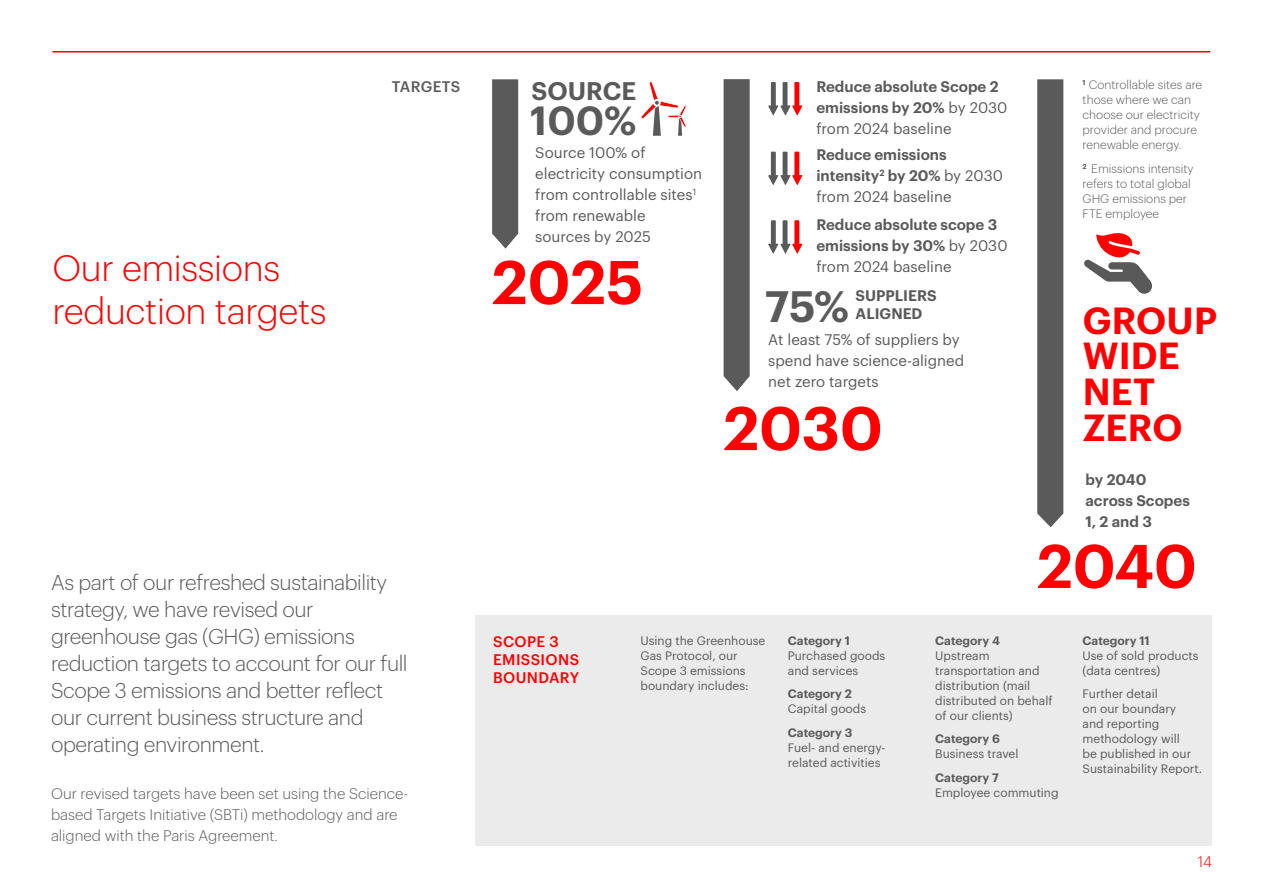
<style>
.page{position:relative;width:1263px;height:893px;background:#fff}
.page>*{position:absolute;margin:0;border:0;box-sizing:border-box;transform-origin:0 0}
.t1{font:600 60.15px "Graphik";letter-spacing:-.005em;color:#f00}
.t2{font:600 43.05px "Graphik";color:#5a5a5a}
.t3{font:600 39.75px "Graphik";color:#5a5a5a}
.t4{font:600 36.9px/35.7px "Graphik";letter-spacing:.005em;color:#f00}
.t5{font:300 36px/43.2px "Graphik";letter-spacing:-.01em;color:#f00}
.t6{font:600 24.9px "Graphik";color:#5a5a5a}
.t7{font:300 21px/27px "Graphik";letter-spacing:-.02em;color:#5a5a5a}
.t8{font:600 15px/21px "Graphik";color:#5a5a5a}
.t9{font:15px/21px "Graphik";color:#5a5a5a}
.t10{font:300 15px/21px "Graphik";color:#5a5a5a}
.t11{font:500 15px/18px "Graphik";letter-spacing:.025em;color:#f00}
.t12{font:500 15px "Graphik";letter-spacing:.02em;color:#5a5a5a}
.t13{font:300 15px "Graphik";color:#f00}
.t14{font:12px/15px "Graphik";color:#5a5a5a}
.t15{font:300 12px/15px "Graphik";color:#5a5a5a}
.t16{font:600 12px "Graphik";color:#5a5a5a}
.s1{font-weight:400}
</style>
<div class="page">
<div style="left:724px;top:79px;width:26px;height:312px;background:#5a5a5a"></div>
<div style="left:771px;top:82px;width:5px;height:25px;background:#5a5a5a"></div>
<hr style="left:783px;top:82px;width:4px;height:25px;background:#5a5a5a">
<svg style="left:768px;top:105px;width:34px;height:10px"></svg>
<div style="left:794px;top:82px;width:5px;height:25px;background:#f00"></div>
<div style="left:771px;top:152px;width:5px;height:25px;background:#5a5a5a"></div>
<hr style="left:783px;top:152px;width:4px;height:25px;background:#5a5a5a">
<svg style="left:768px;top:175px;width:34px;height:10px"></svg>
<div style="left:794px;top:152px;width:5px;height:25px;background:#f00"></div>
<div style="left:771px;top:220px;width:5px;height:26px;background:#5a5a5a"></div>
<hr style="left:783px;top:220px;width:4px;height:26px;background:#5a5a5a">
<svg style="left:768px;top:244px;width:34px;height:10px"></svg>
<div style="left:794px;top:220px;width:5px;height:26px;background:#f00"></div>
<div style="left:475px;top:615px;width:737px;height:230px;background:#ebebeb"></div>
<svg style="left:641px;top:81px;width:45px;height:55px"></svg>
<svg style="left:492px;top:79px;width:26px;height:170px;background:#626262"></svg>
<svg style="left:1037px;top:79px;width:26px;height:448px;background:#606060"></svg>
<svg style="left:1084px;top:233px;width:68px;height:61px"></svg>
<hr style="left:52px;top:51px;width:1158px;height:2px;background:#f00">
<p class="t12" style="left:392px;top:75px;width:70px">TARGETS</p>
<h3 class="t6" style="left:531px;top:72px;width:106px">SOURCE</h3>
<h3 class="t3" style="left:530px;top:90px;width:108px">100%</h3>
<p class="t9" style="left:535px;top:141px;width:168px">Source 100% of electricity consumption from controllable sites<sup>1 </sup>from renewable sources by 2025</p>
<h3 class="t5" style="left:52px;top:244px;width:276px">Our emissions reduction targets</h3>
<h1 class="t1" style="left:492px;top:236px;width:153px">2025</h1>
<p class="t8" style="left:816px;top:74px;width:193px">Reduce absolute Scope 2 emissions by 20% <span class="s1">by 2030 from 2024 baseline</span></p>
<p class="t8" style="left:816px;top:143px;width:188px">Reduce emissions intensity<sup>2</sup> by 20% <span class="s1">by 2030 from 2024 baseline</span></p>
<p class="t8" style="left:816px;top:213px;width:193px">Reduce absolute scope 3 emissions by 30% <span class="s1">by 2030 from 2024 baseline</span></p>
<h2 class="t2" style="left:765px;top:273px;width:85px">75%</h2>
<p class="t8" style="left:855px;top:286px;width:83px;line-height:18px">SUPPLIERS<br>ALIGNED</p>
<p class="t9" style="left:768px;top:327px;width:197px">At least 75% of suppliers by spend have science-aligned net zero targets</p>
<h1 class="t1" style="left:724px;top:382px;width:161px">2030</h1>
<p class="t15" style="left:1083px;top:76px;width:121px"><sup>1</sup> Controllable sites are those where we can choose our electricity provider and procure renewable energy.</p>
<p class="t15" style="left:1083px;top:160px;width:113px"><sup>2</sup> Emissions intensity refers to total global<br>GHG emissions per<br>FTE employee</p>
<h3 class="t4" style="left:1083px;top:299px;width:136px">GROUP<br>WIDE<br>NET<br>ZERO</h3>
<p class="t8" style="left:1085px;top:468px;width:106px">by 2040 across Scopes<br>1, 2 and 3</p>
<p class="t7" style="left:51px;top:567px;width:358px">As part of our refreshed sustainability strategy, we have revised our greenhouse gas (GHG) emissions reduction targets to account for our full Scope 3 emissions and better reflect our current business structure and operating environment.</p>
<p class="t10" style="left:51px;top:781px;width:359px">Our revised targets have been set using the Science&shy;based Targets Initiative (SBTi) methodology and are aligned with the Paris Agreement.</p>
<p class="t11" style="left:493px;top:631px;width:87px">SCOPE 3<br>EMISSIONS<br>BOUNDARY</p>
<p class="t14" style="left:640px;top:632px;width:126px">Using the Greenhouse<br>Gas Protocol, our<br>Scope 3 emissions boundary includes:</p>
<p class="t16" style="left:788px;top:631px;width:64px">Category 1</p>
<p class="t14" style="left:788px;top:647px;width:99px">Purchased goods and services</p>
<p class="t16" style="left:788px;top:685px;width:65px">Category 2</p>
<p class="t14" style="left:788px;top:700px;width:80px">Capital goods</p>
<p class="t16" style="left:788px;top:723px;width:66px">Category 3</p>
<p class="t14" style="left:788px;top:739px;width:99px">Fuel- and energy&shy;related activities</p>
<h1 class="t1" style="left:1037px;top:520px;width:161px">2040</h1>
<p class="t16" style="left:935px;top:631px;width:66px">Category 4</p>
<p class="t14" style="left:935px;top:647px;width:119px">Upstream transportation and distribution (mail distributed on behalf of our clients)</p>
<p class="t16" style="left:935px;top:730px;width:66px">Category 6</p>
<p class="t14" style="left:935px;top:745px;width:85px">Business travel</p>
<p class="t16" style="left:935px;top:768px;width:65px">Category 7</p>
<p class="t14" style="left:935px;top:784px;width:125px">Employee commuting</p>
<p class="t16" style="left:1082px;top:631px;width:69px">Category 11</p>
<p class="t14" style="left:1082px;top:647px;width:118px">Use of sold products (data centres)</p>
<p class="t14" style="left:1082px;top:685px;width:121px">Further detail<br>on our boundary<br>and reporting methodology will<br>be published in our<br>Sustainability Report.</p>
<p class="t13" style="left:1198px;top:850px;width:16px">14</p>
</div>
